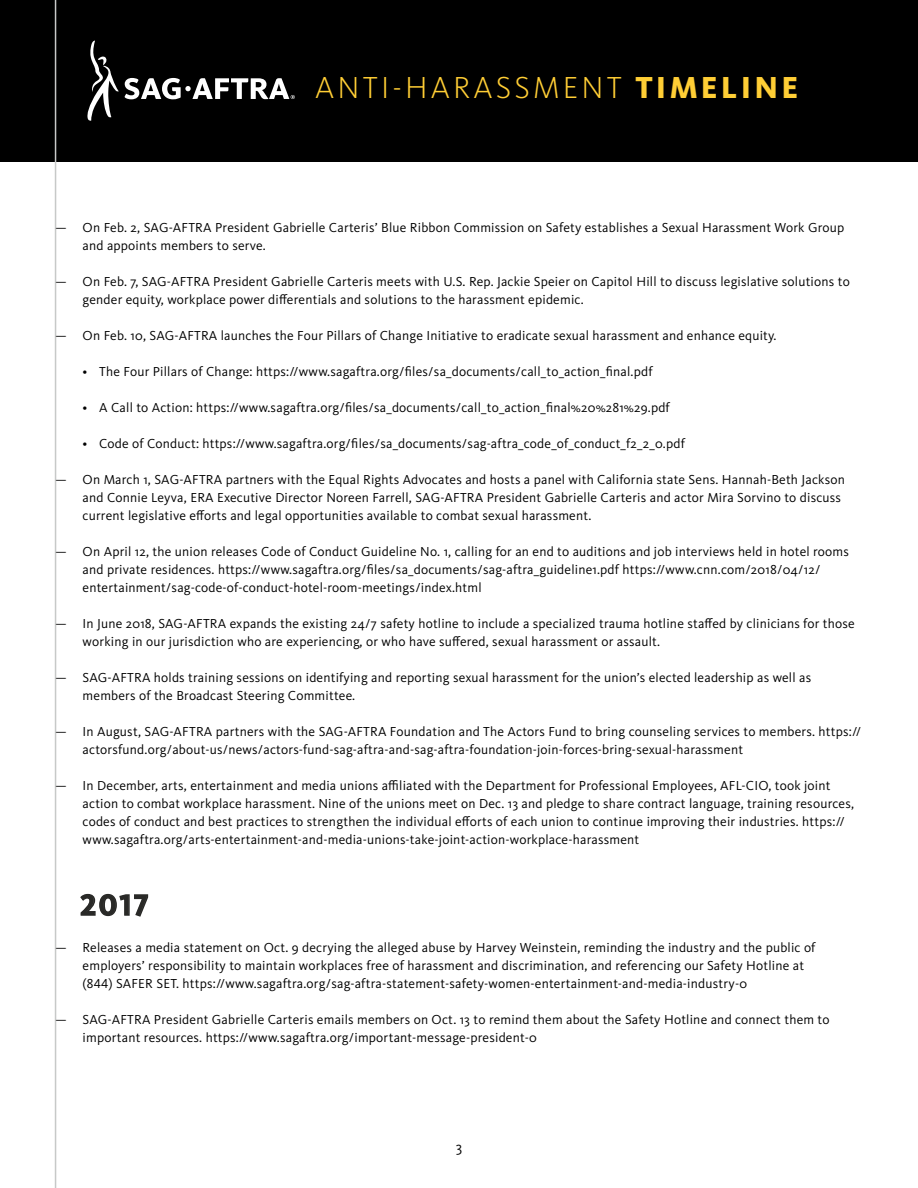
<style>
.page{position:relative;width:918px;height:1188px;background:#fff}
.page>*{position:absolute;margin:0;border:0;box-sizing:border-box;transform-origin:0 0}
.t1{font:300 31.5px "Kievit";letter-spacing:.1em;color:#ffce35}
.t2{font:700 30px "Kievit OT";color:#292927}
.t3{font:15px "Kievit OT";color:#000}
.t4{font:13.5px/18px "Kievit OT";letter-spacing:.015em;color:#000}
.s1{font-weight:800}
</style>
<div class="page">
<div style="left:0;top:0;width:918px;height:162px;background:#000"></div>
<hr style="left:55px;top:0;width:1px;height:1188px;background:#c7c9c8">
<svg style="left:87px;top:41px;width:32px;height:80px"></svg>
<svg style="left:125px;top:78px;width:170px;height:21px"></svg>
<svg style="left:80px;top:893px;width:69px;height:24px"></svg>
<h1 class="t1" style="left:315px;top:70px;width:484px">ANTI-HARASSMENT <span class="s1">TIMELINE</span></h1>
<p class="t4" style="left:83px;top:219px;width:763px;text-indent:-27px">— On Feb. 2, SAG-AFTRA President Gabrielle Carteris’ Blue Ribbon Commission on Safety establishes a Sexual Harassment Work Group and appoints members to serve.</p>
<p class="t4" style="left:83px;top:273px;width:769px;text-indent:-27px">— On Feb. 7, SAG-AFTRA President Gabrielle Carteris meets with U.S. Rep. Jackie Speier on Capitol Hill to discuss legislative solutions to gender equity, workplace power differentials and solutions to the harassment epidemic.</p>
<p class="t4" style="left:56px;top:327px;width:722px">— On Feb. 10, SAG-AFTRA launches the Four Pillars of Change Initiative to eradicate sexual harassment and enhance equity.</p>
<p class="t4" style="left:83px;top:363px;width:572px">• The Four Pillars of Change: https://www.sagaftra.org/files/sa_documents/call_to_action_final.pdf</p>
<p class="t4" style="left:83px;top:399px;width:589px">• A Call to Action: https://www.sagaftra.org/files/sa_documents/call_to_action_final%20%281%29.pdf</p>
<p class="t4" style="left:83px;top:435px;width:604px">• Code of Conduct: https://www.sagaftra.org/files/sa_documents/sag-aftra_code_of_conduct_f2_2_0.pdf</p>
<p class="t4" style="left:83px;top:471px;width:764px;text-indent:-27px">— On March 1, SAG-AFTRA partners with the Equal Rights Advocates and hosts a panel with California state Sens. Hannah-Beth Jackson and Connie Leyva, ERA Executive Director Noreen Farrell, SAG-AFTRA President Gabrielle Carteris and actor Mira Sorvino to discuss current legislative efforts and legal opportunities available to combat sexual harassment.</p>
<p class="t4" style="left:83px;top:543px;width:768px;text-indent:-27px">— On April 12, the union releases Code of Conduct Guideline No. 1, calling for an end to auditions and job interviews held in hotel rooms and private residences. https://www.sagaftra.org/files/sa_documents/sag-aftra_guideline1.pdf https://www.cnn.com/2018/04/12/ entertainment/sag-code-of-conduct-hotel-room-meetings/index.html</p>
<p class="t4" style="left:83px;top:615px;width:774px;text-indent:-27px">— In June 2018, SAG-AFTRA expands the existing 24/7 safety hotline to include a specialized trauma hotline staffed by clinicians for those working in our jurisdiction who are experiencing, or who have suffered, sexual harassment or assault.</p>
<p class="t4" style="left:83px;top:669px;width:730px;text-indent:-27px">— SAG-AFTRA holds training sessions on identifying and reporting sexual harassment for the union’s elected leadership as well as members of the Broadcast Steering Committee.</p>
<p class="t4" style="left:83px;top:723px;width:780px;text-indent:-27px">— In August, SAG-AFTRA partners with the SAG-AFTRA Foundation and The Actors Fund to bring counseling services to members. https:// actorsfund.org/about-us/news/actors-fund-sag-aftra-and-sag-aftra-foundation-join-forces-bring-sexual-harassment</p>
<p class="t4" style="left:83px;top:777px;width:773px;text-indent:-27px">— In December, arts, entertainment and media unions affiliated with the Department for Professional Employees, AFL-CIO, took joint action to combat workplace harassment. Nine of the unions meet on Dec. 13 and pledge to share contract language, training resources, codes of conduct and best practices to strengthen the individual efforts of each union to continue improving their industries. https:// www.sagaftra.org/arts-entertainment-and-media-unions-take-joint-action-workplace-harassment</p>
<h2 class="t2" style="left:81px;top:887px;width:69px">2017</h2>
<p class="t4" style="left:83px;top:939px;width:734px;text-indent:-27px">— Releases a media statement on Oct. 9 decrying the alleged abuse by Harvey Weinstein, reminding the industry and the public of employers’ responsibility to maintain workplaces free of harassment and discrimination, and referencing our Safety Hotline at (844) SAFER SET. https://www.sagaftra.org/sag-aftra-statement-safety-women-entertainment-and-media-industry-0</p>
<p class="t4" style="left:83px;top:1011px;width:749px;text-indent:-27px">— SAG-AFTRA President Gabrielle Carteris emails members on Oct. 13 to remind them about the Safety Hotline and connect them to important resources. https://www.sagaftra.org/important-message-president-0</p>
<p class="t3" style="left:456px;top:1138px;width:8px">3</p>
</div>
